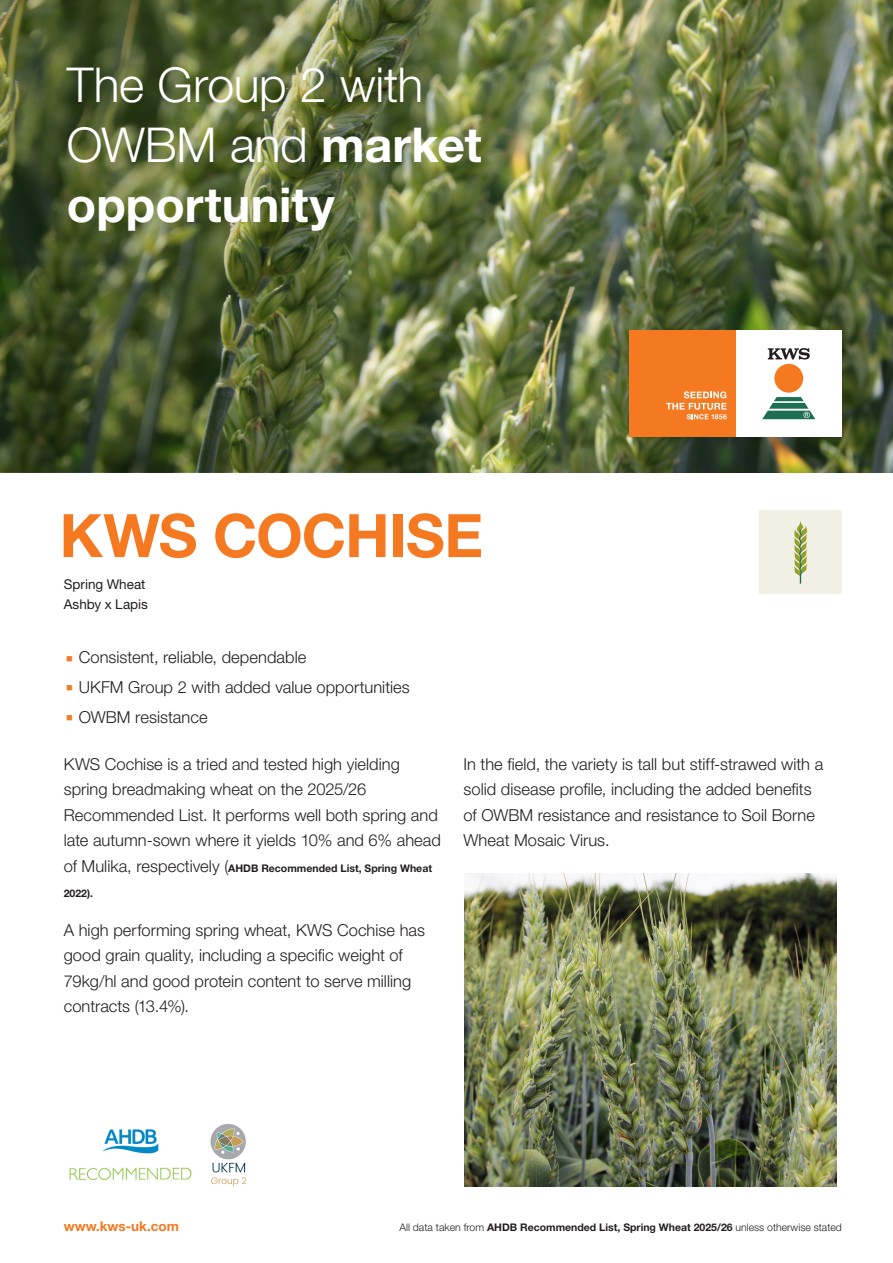
<style>
.page{position:relative;width:893px;height:1263px;background:#fff}
.page>*{position:absolute;margin:0;border:0;box-sizing:border-box;transform-origin:0 0}
.KWS_Variety_Name_Standard_36pt{font:700 60px "Helvetica Neue LT Std";letter-spacing:-.015em;color:#f47921}
.KWS_Feature_Text_11pt{font:300 48.15px/60.2px "Helvetica Neue LT Std";letter-spacing:-.005em;color:#fff}
.Body_11pt{font:300 16.5px/25.5px "Helvetica Neue LT Std";color:#231f20}
.KWS_Feature_Text_11pt-2{font:13.5px "Helvetica Neue LT Std";color:#231f20}
.KWS_Website_9pt{font:700 13.5px "Helvetica Neue LT Std";color:#f47921}
.KWS_Website_9pt-2{font:700 10.5px "Helvetica Neue LT Std";color:#231f20}
.Body_11pt-2{font:700 10.5px "Helvetica Neue LT Std";color:#231f20}
.s1{font-weight:700}
.s2{color:#f47921}
.s3{font-weight:300;font-size:16.5px}
.s4{font-weight:300}
</style>
<div class="page">
<img style="left:638px;top:0;width:255px;height:472px">
<img style="left:0;top:0;width:638px;height:472px">
<img style="left:69px;top:1129px;width:123px;height:51px">
<img style="left:759px;top:510px;width:83px;height:83px">
<img style="left:465px;top:874px;width:371px;height:312px">
<div style="left:736px;top:331px;width:106px;height:106px;background:#fff"></div>
<svg style="left:762px;top:397px;width:53px;height:22px"></svg>
<div style="left:774px;top:364px;width:29px;height:29px;background:#f47921;border-radius:50%"></div>
<svg style="left:768px;top:348px;width:42px;height:12px"></svg>
<div style="left:629px;top:331px;width:107px;height:106px;background:#f47921"></div>
<svg style="left:666px;top:391px;width:61px;height:28px"></svg>
<img style="left:210px;top:1124px;width:37px;height:63px">
<p class="KWS_Feature_Text_11pt" style="left:67px;top:54px;width:416px">The Group 2 with<br>OWBM and <span class="s1">market opportunity</span></p>
<p class="KWS_Variety_Name_Standard_36pt" style="left:60px;top:499px;width:425px">KWS COCHISE</p>
<p class="KWS_Feature_Text_11pt-2" style="left:64px;top:576px;width:83px">Spring Wheat</p>
<p class="KWS_Feature_Text_11pt-2" style="left:64px;top:596px;width:86px">Ashby x Lapis</p>
<p class="Body_11pt" style="left:66px;top:644px;width:242px"><span class="s2">■</span> Consistent, reliable, dependable</p>
<p class="Body_11pt" style="left:66px;top:674px;width:345px"><span class="s2">■</span> UKFM Group 2 with added value opportunities</p>
<p class="Body_11pt" style="left:66px;top:704px;width:143px"><span class="s2">■</span> OWBM resistance</p>
<p class="Body_11pt" style="left:64px;top:751px;width:379px">KWS Cochise is a tried and tested high yielding spring breadmaking wheat on the 2025/26<br>Recommended List. It performs well both spring and late autumn-sown where it yields 10% and 6% ahead</p>
<p class="Body_11pt-2" style="left:64px;top:861px;width:370px"><span class="s3">of Mulika, respectively (</span>AHDB Recommended List, Spring Wheat</p>
<p class="Body_11pt-2" style="left:64px;top:887px;width:31px">2022).</p>
<p class="Body_11pt" style="left:64px;top:916px;width:363px">A high performing spring wheat, KWS Cochise has good grain quality, including a specific weight of 79kg/hl and good protein content to serve milling contracts (13.4%).</p>
<p class="Body_11pt" style="left:463px;top:751px;width:361px">In the field, the variety is tall but stiff-strawed with a solid disease profile, including the added benefits of OWBM resistance and resistance to Soil Borne Wheat Mosaic Virus.</p>
<p class="KWS_Website_9pt" style="left:64px;top:1218px;width:117px">www.kws-uk.com</p>
<p class="KWS_Website_9pt-2" style="left:399px;top:1221px;width:444px"><span class="s4">All data taken from</span> AHDB Recommended List, Spring Wheat 2025/26 <span class="s4">unless otherwise stated</span></p>
</div>
